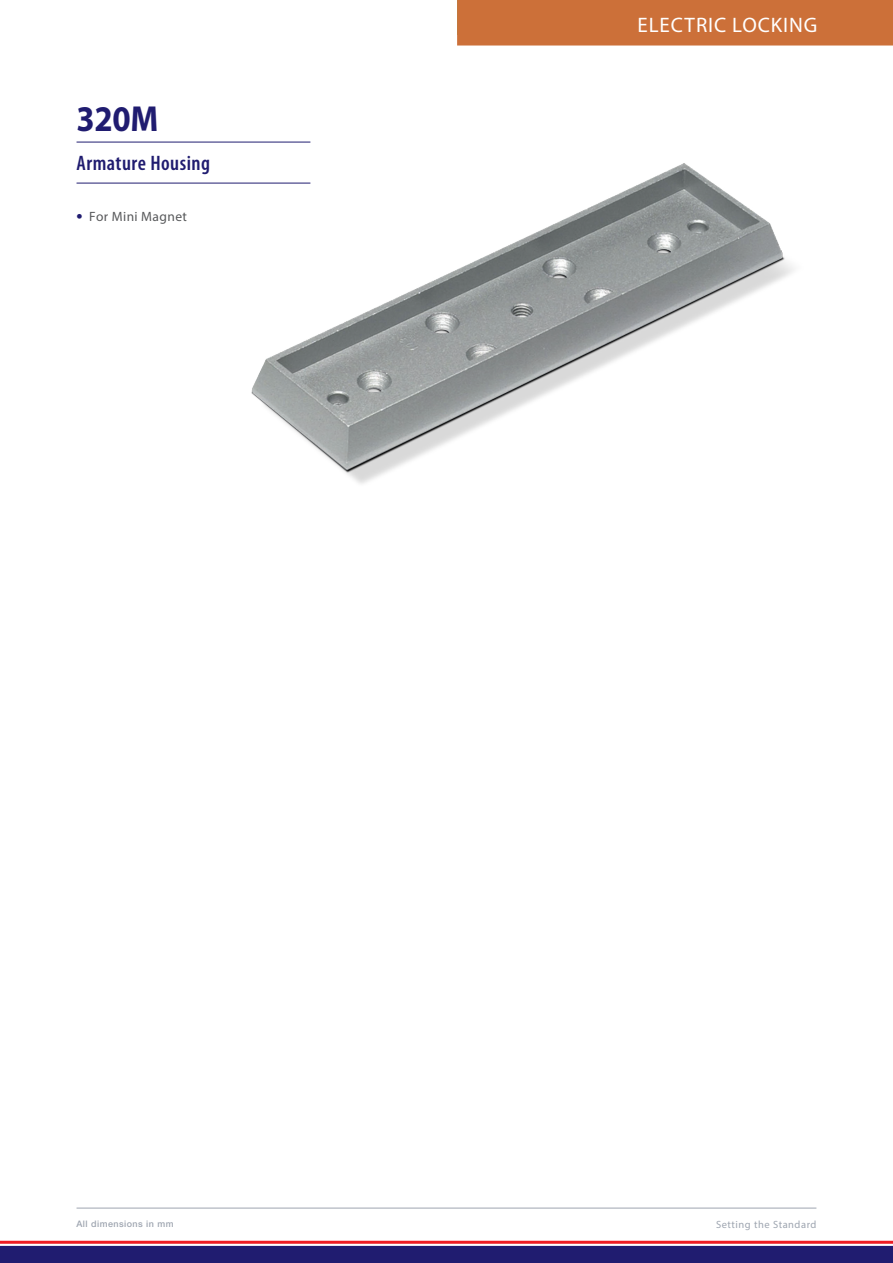
<style>
.page{position:relative;width:893px;height:1263px;background:#fff}
.page>*{position:absolute;margin:0;border:0;box-sizing:border-box;transform-origin:0 0}
.t1{font:700 36.3px "Myriad Pro";color:#201c70;scale:.91 1}
.t2{font:21px "Myriad Pro";letter-spacing:.045em;color:#fff}
.t3{font:600 condensed 21px "Myriad Pro";letter-spacing:.025em;color:#201c70}
.t4{font:13.5px "Myriad Pro";letter-spacing:.03em;color:#57585a}
.t5{font:10.5px "Myriad Pro";letter-spacing:.05em;color:#9ea5b0}
.t6{font:500 9px "Helvetica Neue LT Std";letter-spacing:.05em;color:#9ea5b0}
.s1{font-weight:700;font-size:18px;color:#201c70}
</style>
<div class="page">
<hr style="left:0;top:1241px;width:893px;height:3px;background:#ee1d23">
<div style="left:0;top:1246px;width:893px;height:17px;background:#201c70"></div>
<hr style="left:77px;top:1208px;width:739px;height:1px;background:#9ea5b0">
<div style="left:457px;top:0;width:436px;height:46px;background:#cc7039"></div>
<img style="left:246px;top:163px;width:548px;height:321px">
<hr style="left:77px;top:142px;width:233px;height:1px;background:#201c70">
<hr style="left:77px;top:183px;width:233px;height:1px;background:#201c70">
<h1 class="t1" style="left:77px;top:95px;width:91px">320M</h1>
<h2 class="t3" style="left:77px;top:151px;width:135px">Armature Housing</h2>
<p class="t4" style="left:77px;top:208px;width:112px"><span class="s1">•</span> For Mini Magnet</p>
<h2 class="t2" style="left:637px;top:12px;width:166px">Electric Locking</h2>
<p class="t6" style="left:77px;top:1218px;width:99px">All dimensions in mm</p>
<p class="t5" style="left:716px;top:1218px;width:102px">Setting the Standard</p>
</div>
